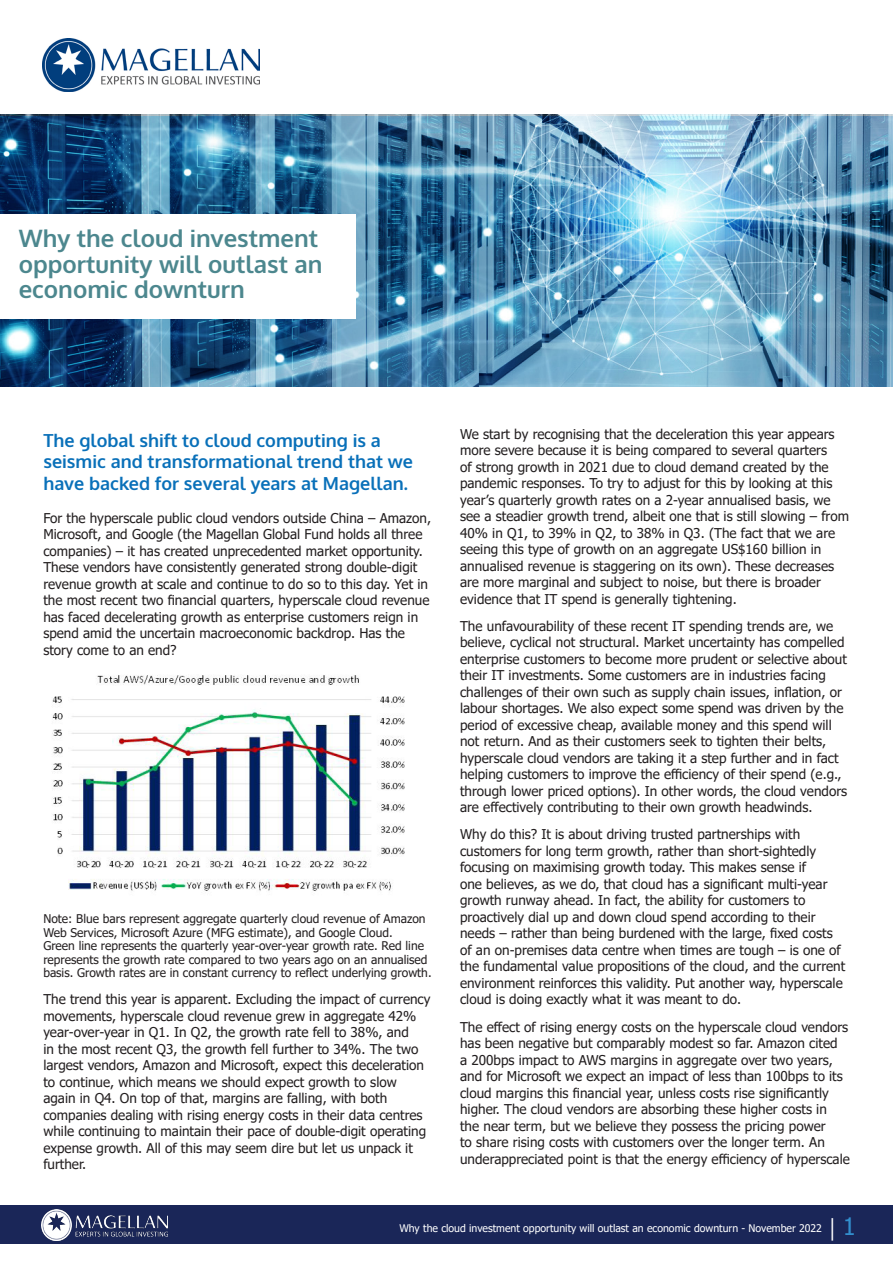
<style>
.page{position:relative;width:893px;height:1263px;background:#fff}
.page>*{position:absolute;margin:0;border:0;box-sizing:border-box;transform-origin:0 0}
.t1{font:700 24px/25.5px "Oxygen";color:#4c878e}
.Teaser_text{font:700 18px/21.6px "Oxygen";color:#0970b9}
.Body{font:13.5px/16.5px "Tahoma";color:#231f20}
.Body-2{font:12px/13.5px "Tahoma";color:#231f20}
.t2{font:10.5px "Tahoma";color:#fff}
.s1{font-family:"Minion Pro";font-size:22.5px}
.s2{font-size:24px;color:#328ecd}
</style>
<div class="page">
<div style="left:0;top:1205px;width:893px;height:39px;background:#1a2658"></div>
<img style="left:41px;top:1209px;width:126px;height:31px">
<img style="left:0;top:116px;width:893px;height:271px">
<div style="left:0;top:214px;width:355px;height:105px;background:#fff"></div>
<img style="left:43px;top:39px;width:216px;height:52px">
<img style="left:52px;top:675px;width:353px;height:216px">
<p class="t1" style="left:19px;top:227px;width:305px">Why the cloud investment opportunity will outlast an economic downturn</p>
<p class="Teaser_text" style="left:43px;top:430px;width:371px">The global shift to cloud computing is a seismic and transformational trend that we have backed for several years at Magellan.</p>
<p class="Body" style="left:43px;top:510px;width:389px">For the hyperscale public cloud vendors outside China – Amazon, Microsoft, and Google (the Magellan Global Fund holds all three companies) – it has created unprecedented market opportunity.<br>These vendors have consistently generated strong double-digit revenue growth at scale and continue to do so to this day. Yet in the most recent two financial quarters, hyperscale cloud revenue has faced decelerating growth as enterprise customers reign in spend amid the uncertain macroeconomic backdrop. Has the story come to an end?</p>
<p class="Body-2" style="left:43px;top:912px;width:390px">Note: Blue bars represent aggregate quarterly cloud revenue of Amazon Web Services, Microsoft Azure (MFG estimate), and Google Cloud.<br>Green line represents the quarterly year-over-year growth rate. Red line represents the growth rate compared to two years ago on an annualised basis. Growth rates are in constant currency to reflect underlying growth.</p>
<p class="Body" style="left:43px;top:992px;width:389px">The trend this year is apparent. Excluding the impact of currency movements, hyperscale cloud revenue grew in aggregate 42% year-over-year in Q1. In Q2, the growth rate fell to 38%, and<br>in the most recent Q3, the growth fell further to 34%. The two largest vendors, Amazon and Microsoft, expect this deceleration to continue, which means we should expect growth to slow again in Q4. On top of that, margins are falling, with both companies dealing with rising energy costs in their data centres while continuing to maintain their pace of double-digit operating expense growth. All of this may seem dire but let us unpack it further.</p>
<p class="Body" style="left:460px;top:426px;width:390px">We start by recognising that the deceleration this year appears more severe because it is being compared to several quarters<br>of strong growth in 2021 due to cloud demand created by the pandemic responses. To try to adjust for this by looking at this year’s quarterly growth rates on a 2-year annualised basis, we see a steadier growth trend, albeit one that is still slowing – from 40% in Q1, to 39% in Q2, to 38% in Q3. (The fact that we are seeing this type of growth on an aggregate US$160 billion in annualised revenue is staggering on its own). These decreases are more marginal and subject to noise, but there is broader evidence that IT spend is generally tightening.</p>
<p class="Body" style="left:460px;top:618px;width:389px">The unfavourability of these recent IT spending trends are, we believe, cyclical not structural. Market uncertainty has compelled enterprise customers to become more prudent or selective about their IT investments. Some customers are in industries facing challenges of their own such as supply chain issues, inflation, or labour shortages. We also expect some spend was driven by the period of excessive cheap, available money and this spend will not return. And as their customers seek to tighten their belts, hyperscale cloud vendors are taking it a step further and in fact helping customers to improve the efficiency of their spend (e.g., through lower priced options). In other words, the cloud vendors are effectively contributing to their own growth headwinds.</p>
<p class="Body" style="left:460px;top:827px;width:387px">Why do this? It is about driving trusted partnerships with customers for long term growth, rather than short-sightedly focusing on maximising growth today. This makes sense if<br>one believes, as we do, that cloud has a significant multi-year growth runway ahead. In fact, the ability for customers to proactively dial up and down cloud spend according to their needs – rather than being burdened with the large, fixed costs of an on-premises data centre when times are tough – is one of the fundamental value propositions of the cloud, and the current environment reinforces this validity. Put another way, hyperscale cloud is doing exactly what it was meant to do.</p>
<p class="Body" style="left:460px;top:1019px;width:391px">The effect of rising energy costs on the hyperscale cloud vendors has been negative but comparably modest so far. Amazon cited<br>a 200bps impact to AWS margins in aggregate over two years, and for Microsoft we expect an impact of less than 100bps to its cloud margins this financial year, unless costs rise significantly higher. The cloud vendors are absorbing these higher costs in<br>the near term, but we believe they possess the pricing power<br>to share rising costs with customers over the longer term. An underappreciated point is that the energy efficiency of hyperscale</p>
<p class="t2" style="left:399px;top:1221px;width:458px">Why the cloud investment opportunity will outlast an economic downturn - November 2022 <span class="s1">|</span> <span class="s2">1</span></p>
</div>
